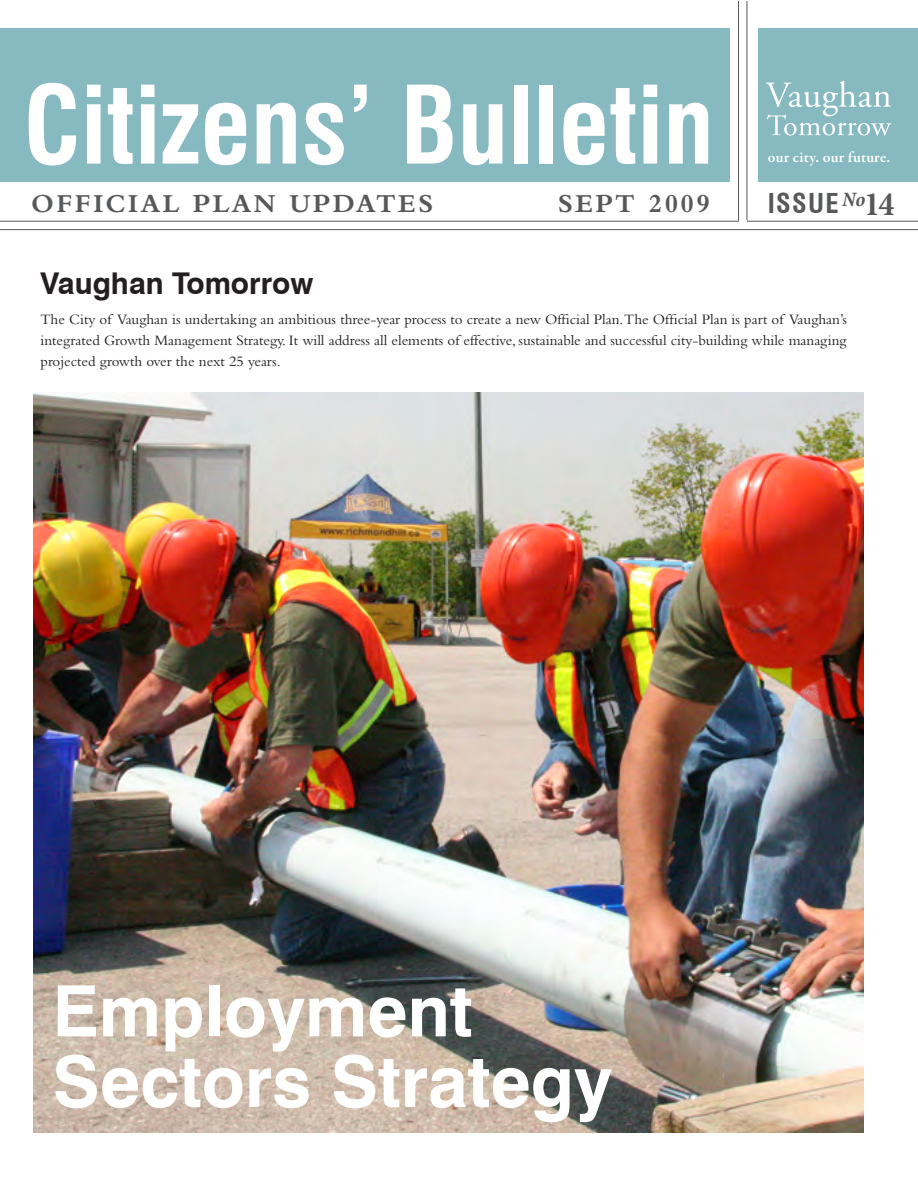
<style>
.page{position:relative;width:918px;height:1188px;background:#fff}
.page>*{position:absolute;margin:0;border:0;box-sizing:border-box;transform-origin:0 0}
.t1{font:700 condensed 105px "Swiss 721 BT";color:#fff}
.t2{font:700 70.95px/70.5px "Swiss 721 BT";color:#fff}
.t3{font:700 30px "Swiss 721 BT";color:#231f20}
.t4{font:700 27px "Bembo";letter-spacing:.09em;color:#57585a}
.t5{font:700 condensed 26.7px "Swiss 721 BT";letter-spacing:.05em;color:#57585a}
.t6{font:600 15.3px "Garamond Premr Pro";letter-spacing:.015em;color:#fff}
.t7{font:15px/21px "Bembo";color:#231f20;text-align:justify}
.s1{font-family:"Minion Pro";font-size:34.2px}
</style>
<div class="page">
<img style="left:33px;top:393px;width:831px;height:739px">
<div style="left:0;top:28px;width:729px;height:154px;background:#86b9c0"></div>
<div style="left:758px;top:28px;width:160px;height:154px;background:#86b9c0"></div>
<hr style="left:0;top:221px;width:918px;height:1px;background:#57585a">
<hr style="left:0;top:229px;width:918px;height:1px;background:#57585a">
<hr style="left:747px;top:2px;width:1px;height:219px;background:#57585a">
<hr style="left:738px;top:2px;width:1px;height:219px;background:#57585a">
<svg style="left:766px;top:81px;width:125px;height:55px"></svg>
<p class="t1" style="left:24px;top:62px;width:692px">Citizens’ Bulletin</p>
<p class="t4" style="left:31px;top:188px;width:404px">OFFICIAL PLAN UPDATES</p>
<p class="t4" style="left:558px;top:188px;width:154px">SEPT 2009</p>
<p class="t6" style="left:768px;top:148px;width:124px">our city. our future.</p>
<p class="t5" style="left:768px;top:187px;width:128px">ISSUE <sup>No</sup><span class="s1">14</span></p>
<p class="t3" style="left:40px;top:265px;width:274px">Vaughan Tomorrow</p>
<p class="t7" style="left:40px;top:308px;width:808px">The City of Vaughan is undertaking an ambitious three-year process to create a new Official Plan.The Official Plan is part of Vaughan’s integrated Growth Management Strategy. It will address all elements of effective, sustainable and successful city-building while managing projected growth over the next 25 years.</p>
<p class="t2" style="left:52px;top:975px;width:561px">Employment<br>Sectors Strategy</p>
</div>
